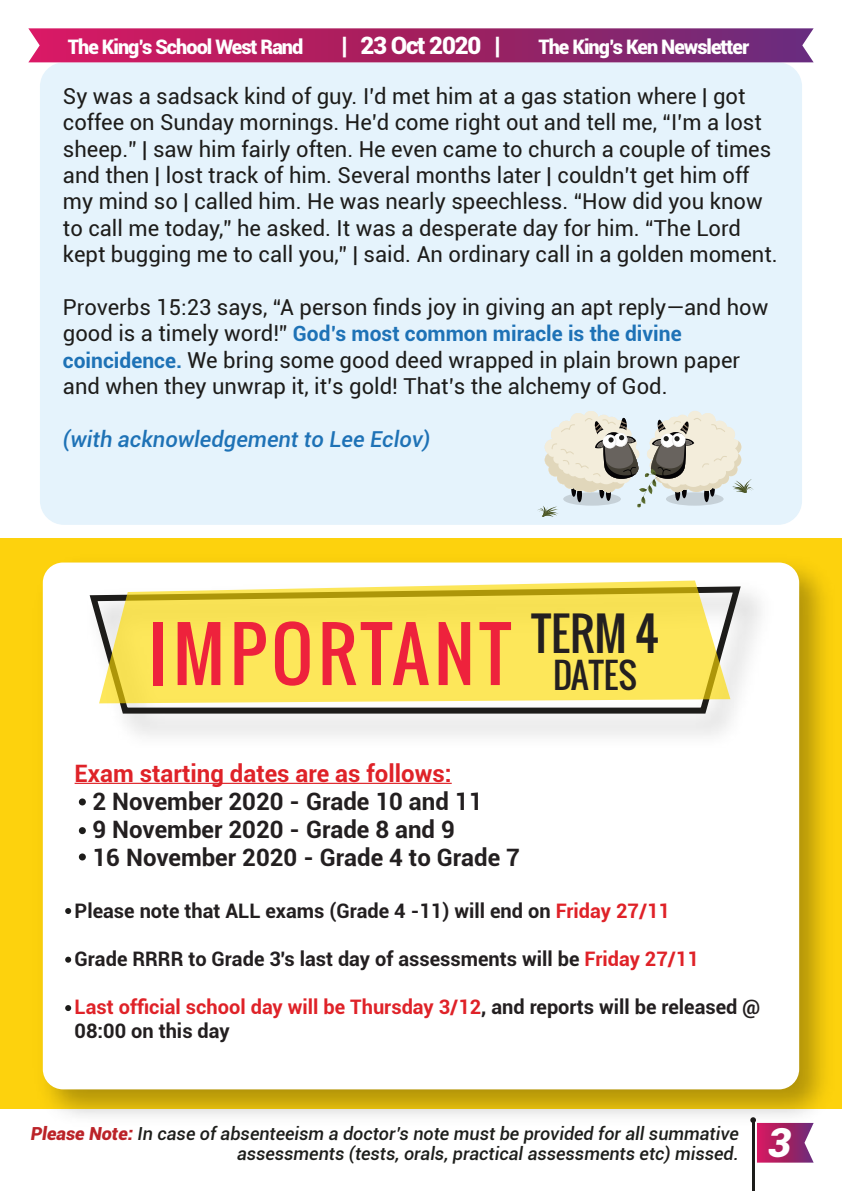
<style>
.page{position:relative;width:842px;height:1191px;background:#fff}
.page>*{position:absolute;margin:0;border:0;box-sizing:border-box;transform-origin:0 0}
.t1{font:72px "Oswald";letter-spacing:.07em;color:#ee223c}
.t2{font:45.2px "Oswald";color:#231f20}
.t3{font:italic 900 40px "Roboto";color:#fff}
.t4{font:700 24px/28px "Roboto";color:#231f20}
.t5{font:700 24px "Roboto";color:#df2228}
.t6{font:900 24px "Roboto";letter-spacing:-.05em;color:#fff}
.t7{font:22px/26.4px "Roboto";color:#1d1c1a}
.t8{font:italic 500 22px "Roboto";color:#1e72b6}
.t9{font:700 21px "Roboto";color:#1e72b6}
.t10{font:700 20px/24px "Roboto";color:#231f20}
.t11{font:900 20px "Roboto";letter-spacing:-.05em;color:#fff}
.t12{font:italic 500 18px/19.6px "Roboto";color:#1d1e1b;text-align:right}
.s1{font-weight:400;font-size:22px;color:#1d1c1a}
.s2{font-weight:700;font-size:21px;color:#1e72b6}
.s3{font-size:34.6px;color:#231f20}
.s4{color:#df2228}
.s5{font-weight:900;color:#bb2328}
</style>
<div class="page">
<div style="left:40px;top:62px;width:762px;height:463px;background:#e5f3fc;border-radius:24px"></div>
<hr style="left:752px;top:1120px;width:2px;height:71px;background:#1d1c1a">
<svg style="left:754px;top:1134px;width:60px;height:28px;background:#b03c77"></svg>
<svg style="left:28px;top:28px;width:786px;height:34px;background:#a3266b"></svg>
<div style="left:0;top:538px;width:842px;height:571px;background:#fdd20d"></div>
<img style="left:42px;top:566px;width:784px;height:568px">
<div style="left:43px;top:562px;width:756px;height:527px;background:#fff;border-radius:20px"></div>
<svg style="left:89px;top:585px;width:656px;height:131px"></svg>
<svg style="left:99px;top:580px;width:631px;height:123px;background:#f4e163"></svg>
<hr style="left:75px;top:782px;width:377px;height:2px;background:#df2228">
<div style="left:79px;top:798px;width:7px;height:7px;background:#1d1c1a;border-radius:50%"></div>
<div style="left:79px;top:853px;width:7px;height:7px;background:#1d1c1a;border-radius:50%"></div>
<div style="left:79px;top:827px;width:7px;height:7px;background:#1d1c1a;border-radius:50%"></div>
<svg style="left:65px;top:908px;width:6px;height:6px"></svg>
<svg style="left:65px;top:956px;width:6px;height:6px"></svg>
<svg style="left:65px;top:1005px;width:6px;height:6px"></svg>
<svg style="left:537px;top:411px;width:216px;height:106px"></svg>
<p class="t11" style="left:68px;top:32px;width:237px">The King’s School West Rand</p>
<p class="t6" style="left:341px;top:28px;width:161px">| 23 Oct 2020 |</p>
<p class="t11" style="left:538px;top:32px;width:212px">The King’s Ken Newsletter</p>
<p class="t7" style="left:63px;top:82px;width:716px">Sy was a sadsack kind of guy. I’d met him at a gas station where | got coffee on Sunday mornings. He’d come right out and tell me, “I’m a lost sheep.” | saw him fairly often. He even came to church a couple of times and then | lost track of him. Several months later | couldn’t get him off my mind so | called him. He was nearly speechless. “How did you know to call me today,” he asked. It was a desperate day for him. “The Lord kept bugging me to call you,” | said. An ordinary call in a golden moment.</p>
<p class="t7" style="left:63px;top:293px;width:707px">Proverbs 15:23 says, “A person finds joy in giving an apt reply—and how</p>
<p class="t9" style="left:63px;top:319px;width:620px"><span class="s1">good is a timely word!”</span> God’s most common miracle is the divine</p>
<p class="t7" style="left:63px;top:346px;width:679px"><span class="s2">coincidence.</span> We bring some good deed wrapped in plain brown paper and when they unwrap it, it’s gold! That’s the alchemy of God.</p>
<p class="t8" style="left:63px;top:424px;width:369px">(with acknowledgement to Lee Eclov)</p>
<h2 class="t2" style="left:531px;top:599px;width:129px">TERM 4</h2>
<h1 class="t1" style="left:149px;top:600px;width:489px">IMPORTANT <span class="s3">DATES</span></h1>
<p class="t5" style="left:75px;top:756px;width:379px">Exam starting dates are as follows:</p>
<p class="t4" style="left:93px;top:786px;width:429px">2 November 2020 - Grade 10 and 11<br>9 November 2020 - Grade 8 and 9<br>16 November 2020 - Grade 4 to Grade 7</p>
<p class="t10" style="left:75px;top:897px;width:597px">Please note that ALL exams (Grade 4 -11) will end on <span class="s4">Friday 27/11</span></p>
<p class="t10" style="left:75px;top:945px;width:626px">Grade RRRR to Grade 3's last day of assessments will be <span class="s4">Friday 27/11</span></p>
<p class="t10" style="left:75px;top:993px;width:687px"><span class="s4">Last official school day will be Thursday 3/12</span>, and reports will be released @<br>08:00 on this day</p>
<p class="t12" style="left:31px;top:1123px;width:710px"><span class="s5">Please Note:</span> In case of absenteeism a doctor’s note must be provided for all summative assessments (tests, orals, practical assessments etc) missed.</p>
<h3 class="t3" style="left:768px;top:1114px;width:25px">3</h3>
</div>
